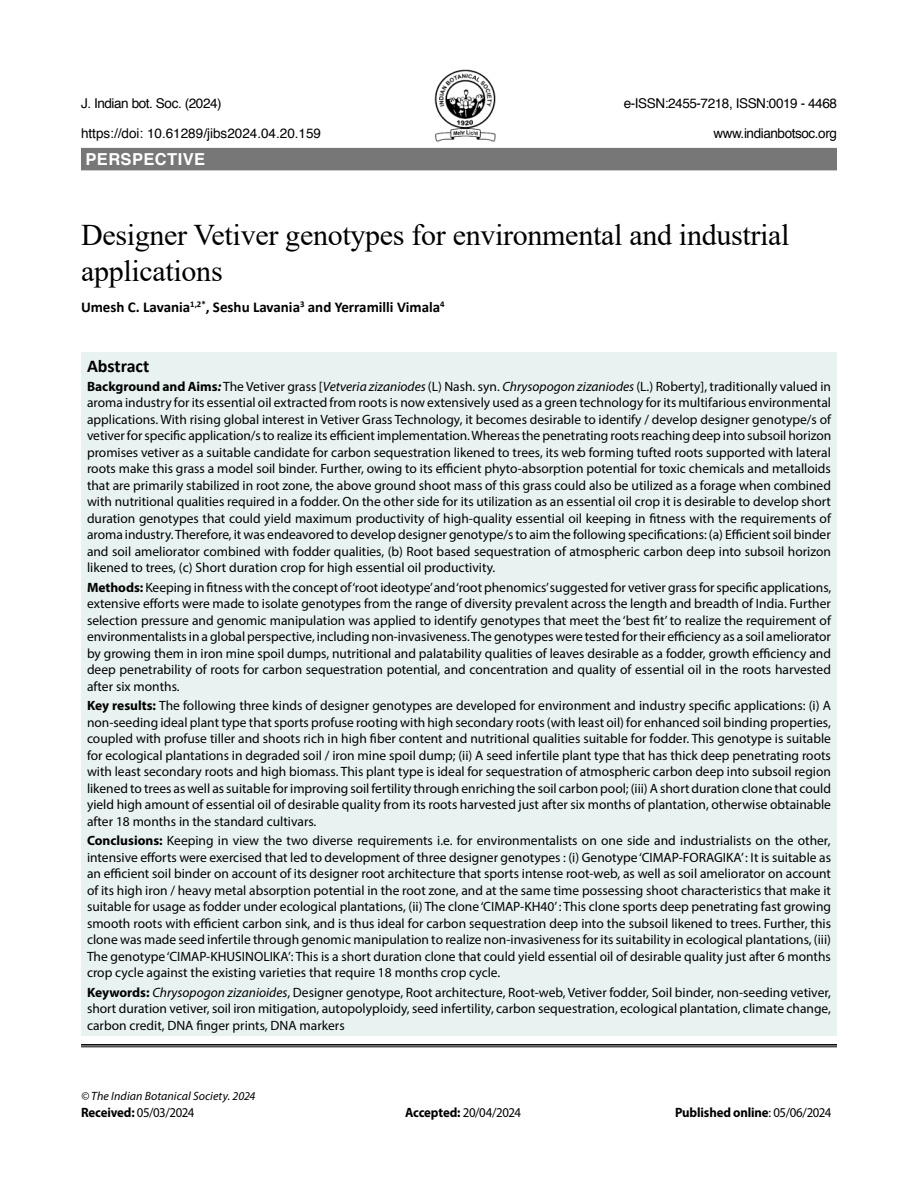
<style>
.page{position:relative;width:918px;height:1188px;background:#fff}
.page>*{position:absolute;margin:0;border:0;box-sizing:border-box;transform-origin:0 0}
.article_head{font:30px/36px "Times New Roman";letter-spacing:-.01em;color:#000}
.Sub-Head-1{font:700 18px "Calibri";color:#000}
.Subject{font:700 16.5px "Helvetica";letter-spacing:.025em;color:#fff}
.author{font:700 15px "Calibri";color:#000}
.Abstract{font:13.5px/16.5px "Myriad Pro";color:#000;text-align:justify}
.Running_Head{font:13.5px "Helvetica";letter-spacing:-.03em;color:#000}
.Running_Head-2{font:13.5px "Helvetica";color:#000}
.ref{font:13.5px "Myriad Pro";letter-spacing:-.03em;color:#000;scale:.95 1}
.ref-2{font:700 13.5px "Myriad Pro";letter-spacing:-.01em;color:#000;scale:.95 1}
.Bottom_1st_page{font:italic 12px "Myriad Pro";letter-spacing:.005em;color:#000}
.s1{font-weight:700}
.s2{font-weight:700;font-style:italic}
.s3{font-style:italic}
.s4{font-weight:400}
</style>
<div class="page">
<div style="left:81px;top:353px;width:756px;height:683px;background:#e8f3f1"></div>
<div style="left:81px;top:148px;width:756px;height:22px;background:#777"></div>
<img style="left:435px;top:69px;width:60px;height:72px">
<hr style="left:81px;top:1044px;width:756px;height:2px;background:#000">
<hr style="left:81px;top:1047px;width:756px;height:1px;background:#000">
<p class="Running_Head" style="left:81px;top:92px;width:142px">J. Indian bot. Soc. (2024)</p>
<p class="Running_Head" style="left:624px;top:92px;width:215px">e-ISSN:2455-7218, ISSN:0019 - 4468</p>
<p class="Running_Head-2" style="left:81px;top:122px;width:242px">https://doi: 10.61289/jibs2024.04.20.159</p>
<p class="Running_Head" style="left:713px;top:122px;width:125px">www.indianbotsoc.org</p>
<p class="Subject" style="left:86px;top:146px;width:121px">PERSPECTIVE</p>
<p class="article_head" style="left:81px;top:216px;width:710px">Designer Vetiver genotypes for environmental and industrial applications</p>
<p class="author" style="left:81px;top:297px;width:365px">Umesh C. Lavania<sup>1,2*</sup>, Seshu Lavania<sup>3</sup> and Yerramilli Vimala<sup>4</sup></p>
<p class="Sub-Head-1" style="left:87px;top:353px;width:64px">Abstract</p>
<p class="Abstract" style="left:87px;top:378px;width:746px"><span class="s1">Background and Aims</span><span class="s2">:</span> The Vetiver grass [<span class="s3">Vetveria zizaniodes</span> (L) Nash. syn. <span class="s3">Chrysopogon zizaniodes</span> (L.) Roberty], traditionally valued in aroma industry for its essential oil extracted from roots is now extensively used as a green technology for its multifarious environmental applications. With rising global interest in Vetiver Grass Technology, it becomes desirable to identify / develop designer genotype/s of vetiver for specific application/s to realize its efficient implementation. Whereas the penetrating roots reaching deep into subsoil horizon promises vetiver as a suitable candidate for carbon sequestration likened to trees, its web forming tufted roots supported with lateral roots make this grass a model soil binder. Further, owing to its efficient phyto-absorption potential for toxic chemicals and metalloids that are primarily stabilized in root zone, the above ground shoot mass of this grass could also be utilized as a forage when combined with nutritional qualities required in a fodder. On the other side for its utilization as an essential oil crop it is desirable to develop short duration genotypes that could yield maximum productivity of high-quality essential oil keeping in fitness with the requirements of aroma industry. Therefore, it was endeavored to develop designer genotype/s to aim the following specifications: (a) Efficient soil binder and soil ameliorator combined with fodder qualities, (b) Root based sequestration of atmospheric carbon deep into subsoil horizon likened to trees, (c) Short duration crop for high essential oil productivity.</p>
<p class="Abstract" style="left:87px;top:579px;width:746px"><span class="s1">Methods:</span> Keeping in fitness with the concept of ‘root ideotype’ and ‘root phenomics’ suggested for vetiver grass for specific applications, extensive efforts were made to isolate genotypes from the range of diversity prevalent across the length and breadth of India. Further selection pressure and genomic manipulation was applied to identify genotypes that meet the ‘best fit’ to realize the requirement of environmentalists in a global perspective, including non-invasiveness. The genotypes were tested for their efficiency as a soil ameliorator by growing them in iron mine spoil dumps, nutritional and palatability qualities of leaves desirable as a fodder, growth efficiency and deep penetrability of roots for carbon sequestration potential, and concentration and quality of essential oil in the roots harvested after six months.</p>
<p class="Abstract" style="left:87px;top:697px;width:746px"><span class="s1">Key results:</span> The following three kinds of designer genotypes are developed for environment and industry specific applications: (i) A non-seeding ideal plant type that sports profuse rooting with high secondary roots (with least oil) for enhanced soil binding properties, coupled with profuse tiller and shoots rich in high fiber content and nutritional qualities suitable for fodder. This genotype is suitable for ecological plantations in degraded soil / iron mine spoil dump; (ii) A seed infertile plant type that has thick deep penetrating roots with least secondary roots and high biomass. This plant type is ideal for sequestration of atmospheric carbon deep into subsoil region likened to trees as well as suitable for improving soil fertility through enriching the soil carbon pool; (iii) A short duration clone that could yield high amount of essential oil of desirable quality from its roots harvested just after six months of plantation, otherwise obtainable after 18 months in the standard cultivars.</p>
<p class="Abstract" style="left:87px;top:832px;width:746px"><span class="s1">Conclusions:</span> Keeping in view the two diverse requirements i.e. for environmentalists on one side and industrialists on the other, intensive efforts were exercised that led to development of three designer genotypes : (i) Genotype ‘CIMAP-FORAGIKA’ : It is suitable as an efficient soil binder on account of its designer root architecture that sports intense root-web, as well as soil ameliorator on account of its high iron / heavy metal absorption potential in the root zone, and at the same time possessing shoot characteristics that make it suitable for usage as fodder under ecological plantations, (ii) The clone ‘CIMAP-KH40’ : This clone sports deep penetrating fast growing smooth roots with efficient carbon sink, and is thus ideal for carbon sequestration deep into the subsoil likened to trees. Further, this clone was made seed infertile through genomic manipulation to realize non-invasiveness for its suitability in ecological plantations, (iii)<br>The genotype ‘CIMAP-KHUSINOLIKA’: This is a short duration clone that could yield essential oil of desirable quality just after 6 months crop cycle against the existing varieties that require 18 months crop cycle.</p>
<p class="Abstract" style="left:87px;top:984px;width:745px"><span class="s1">Keywords:</span> <span class="s3">Chrysopogon zizanioides</span>, Designer genotype, Root architecture, Root-web, Vetiver fodder, Soil binder, non-seeding vetiver, short duration vetiver, soil iron mitigation, autopolyploidy, seed infertility, carbon sequestration, ecological plantation, climate change, carbon credit, DNA finger prints, DNA markers</p>
<p class="Bottom_1st_page" style="left:81px;top:1089px;width:176px">© The Indian Botanical Society. 2024</p>
<p class="ref" style="left:81px;top:1104px;width:121px"><span class="s1">Received:</span> 05/03/2024</p>
<p class="ref" style="left:405px;top:1104px;width:124px"><span class="s1">Accepted:</span> 20/04/2024</p>
<p class="ref-2" style="left:675px;top:1103px;width:166px">Published online<span class="s4">: 05/06/2024</span></p>
</div>
